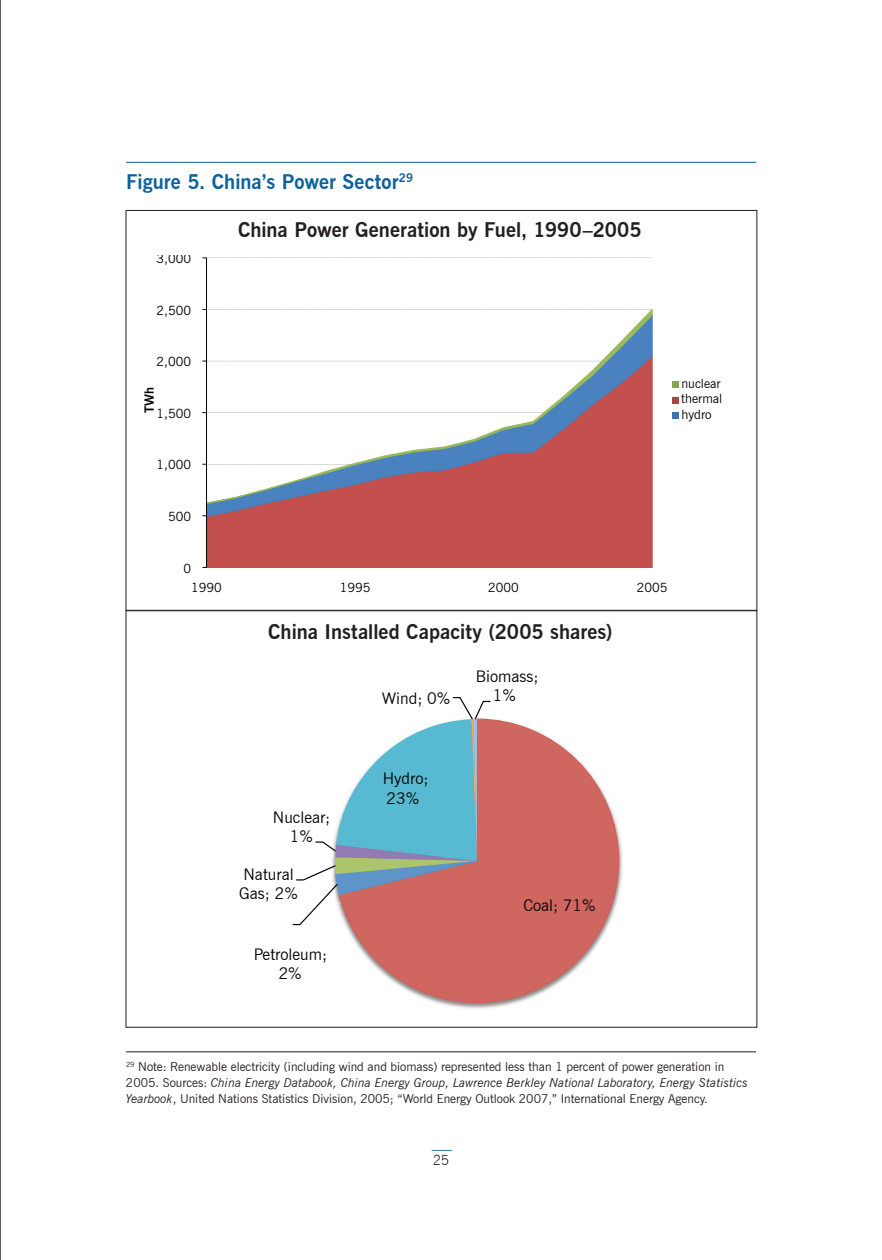
<style>
.page{position:relative;width:882px;height:1260px;background:#fff}
.page>*{position:absolute;margin:0;border:0;box-sizing:border-box;transform-origin:0 0}
.t1{font:700 28.88px "News Gothic BT";color:#040503}
.t2{font:700 20.12px "News Gothic BT";color:#231f20}
.t3{font:700 20.12px "News Gothic BT";color:#0c619b}
.t4{font:16.1px/19.2px "News Gothic BT";color:#040503;text-align:center}
.t5{font:700 15.22px "News Gothic BT";color:#040503}
.t6{font:300 14px "News Gothic BT";color:#231f20}
.t7{font:12.78px/15.6px "News Gothic BT";color:#040503}
.t8{font:700 12.78px "News Gothic BT";color:#040503}
.t9{font:12.25px/15.8px "News Gothic BT";color:#231f20}
.s1{font-style:italic}
</style>
<div class="page">
<svg style="left:432px;top:1150px;width:20px;height:1px"></svg>
<hr style="left:126px;top:162px;width:630px;height:1px;background:#0c619b">
<hr style="left:0;top:0;width:1px;height:1260px;background:#231f20">
<svg style="left:202px;top:257px;width:477px;height:311px"></svg>
<div style="left:672px;top:381px;width:6px;height:7px;background:#89a64c"></div>
<div style="left:672px;top:397px;width:6px;height:7px;background:#aa4542"></div>
<div style="left:672px;top:412px;width:6px;height:7px;background:#4073a8"></div>
<svg style="left:292px;top:697px;width:331px;height:312px"></svg>
<hr style="left:126px;top:1051px;width:630px;height:1px;background:#231f20">
<h2 class="t3" style="left:126px;top:169px;width:288px">Figure 5. China’s Power Sector<sup>29</sup></h2>
<p class="t7" style="left:157px;top:251px;width:36px">3,000</p>
<p class="t7" style="left:157px;top:302px;width:36px">2,500</p>
<p class="t7" style="left:157px;top:354px;width:36px">2,000</p>
<p class="t8" style="left:142px;top:413px;width:28px;rotate:-90deg">TWh</p>
<p class="t7" style="left:157px;top:405px;width:36px">1,500</p>
<p class="t7" style="left:157px;top:457px;width:36px">1,000</p>
<p class="t7" style="left:168px;top:508px;width:24px">500</p>
<h2 class="t2" style="left:238px;top:218px;width:405px">China Power Generation by Fuel, 1990–2005</h2>
<p class="t5" style="left:251px;top:225px;width:302px">China Power Generation by Fuel, 1990-2005</p>
<p class="t7" style="left:681px;top:376px;width:43px">nuclear thermal hydro</p>
<p class="t7" style="left:183px;top:560px;width:9px">0</p>
<p class="t7" style="left:191px;top:579px;width:32px">1990</p>
<p class="t7" style="left:340px;top:579px;width:32px">1995</p>
<p class="t7" style="left:488px;top:579px;width:32px">2000</p>
<p class="t7" style="left:637px;top:579px;width:32px">2005</p>
<h1 class="t1" style="left:355px;top:603px;width:179px">(2005 shares)</h1>
<h2 class="t2" style="left:268px;top:619px;width:346px">China Installed Capacity (2005 shares)</h2>
<h3 class="t4" style="left:382px;top:689px;width:70px">Wind; 0%</h3>
<h3 class="t4" style="left:476px;top:667px;width:64px">Biomass;<br>1%</h3>
<h3 class="t4" style="left:273px;top:807px;width:59px">Nuclear;<br>1%</h3>
<h3 class="t4" style="left:239px;top:864px;width:60px;text-align:left">Natural<br>Gas; 2%</h3>
<h3 class="t4" style="left:254px;top:944px;width:75px">Petroleum;<br>2%</h3>
<h3 class="t4" style="left:383px;top:769px;width:47px;text-align:left">Hydro;<br>23%</h3>
<h3 class="t4" style="left:523px;top:895px;width:74px">Coal; 71%</h3>
<p class="t9" style="left:126px;top:1059px;width:623px"><sup>29</sup> Note: Renewable electricity (including wind and biomass) represented less than 1 percent of power generation in<br>2005. Sources: <span class="s1">China Energy Databook, China Energy Group, Lawrence Berkley National Laboratory, Energy Statistics<br>Yearbook</span>, United Nations Statistics Division, 2005; “World Energy Outlook 2007,” International Energy Agency.</p>
<p class="t6" style="left:433px;top:1152px;width:18px">25</p>
</div>
